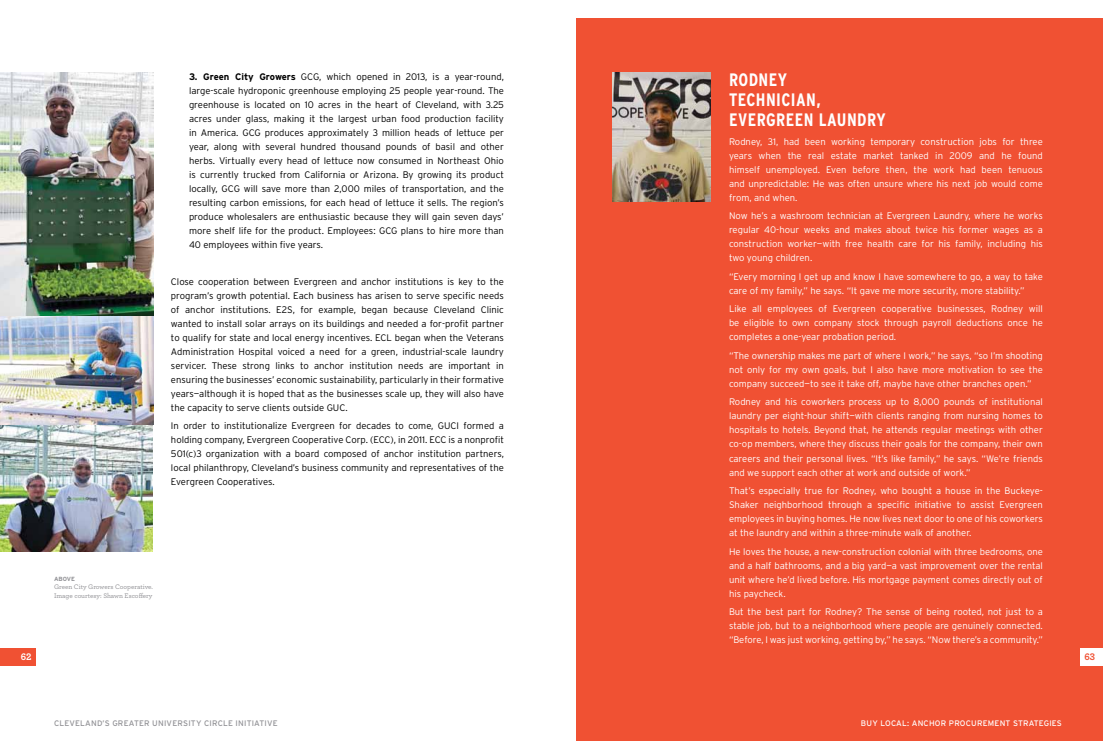
<style>
.page{position:relative;width:1116px;height:756px;background:#fff}
.page>*{position:absolute;margin:0;border:0;box-sizing:border-box;transform-origin:0 0}
.t1{font:700 condensed 18px "Interstate";color:#fff}
.t2{font:700 10px "Archer Pro";color:#fff}
.t3{font:700 10px "Archer Pro";color:#f05133}
.t4{font:300 9.5px/14px "Interstate";color:#fff;text-align:justify}
.t5{font:300 9.5px/14px "Interstate";color:#000;text-align:justify}
.t6{font:8px "Interstate";letter-spacing:.025em;color:#919195}
.t7{font:8px "Interstate";letter-spacing:.025em;color:#fff}
.t8{font:500 7px/8.5px "Archer Pro";color:#919195}
.t9{font:700 6px "Interstate";letter-spacing:-.005em;color:#919195}
.s1{font-weight:700}
</style>
<div class="page">
<div style="left:576px;top:18px;width:526px;height:723px;background:#f05133"></div>
<div style="left:0;top:648px;width:36px;height:18px;background:#f05133"></div>
<div style="left:1080px;top:648px;width:36px;height:18px;background:#fff"></div>
<img style="left:612px;top:73px;width:98px;height:128px">
<img style="left:0;top:72px;width:154px;height:479px">
<p class="t5" style="left:189px;top:69px;width:317px"><span class="s1">3. Green City Growers</span> GCG, which opened in 2013, is a year-round, large-scale hydroponic greenhouse employing 25 people year-round. The greenhouse is located on 10 acres in the heart of Cleveland, with 3.25 acres under glass, making it the largest urban food production facility in America. GCG produces approximately 3 million heads of lettuce per year, along with several hundred thousand pounds of basil and other herbs. Virtually every head of lettuce now consumed in Northeast Ohio is currently trucked from California or Arizona. By growing its product locally, GCG will save more than 2,000 miles of transportation, and the resulting carbon emissions, for each head of lettuce it sells. The region’s produce wholesalers are enthusiastic because they will gain seven days’ more shelf life for the product. Employees: GCG plans to hire more than 40 employees within five years.</p>
<p class="t5" style="left:171px;top:274px;width:335px">Close cooperation between Evergreen and anchor institutions is key to the program’s growth potential. Each business has arisen to serve specific needs of anchor institutions. E2S, for example, began because Cleveland Clinic wanted to install solar arrays on its buildings and needed a for-profit partner to qualify for state and local energy incentives. ECL began when the Veterans Administration Hospital voiced a need for a green, industrial-scale laundry servicer. These strong links to anchor institution needs are important in ensuring the businesses’ economic sustainability, particularly in their formative years—although it is hoped that as the businesses scale up, they will also have the capacity to serve clients outside GUC.</p>
<p class="t5" style="left:171px;top:419px;width:335px">In order to institutionalize Evergreen for decades to come, GUCI formed a holding company, Evergreen Cooperative Corp. (ECC), in 2011. ECC is a nonprofit 501(c)3 organization with a board composed of anchor institution partners, local philanthropy, Cleveland’s business community and representatives of the Evergreen Cooperatives.</p>
<p class="t9" style="left:54px;top:575px;width:22px">ABOVE</p>
<p class="t8" style="left:54px;top:582px;width:101px">Green City Growers Cooperative.<br>Image courtesy: Shawn Escoffery</p>
<h1 class="t1" style="left:729px;top:70px;width:20px">RODNE</h1>
<h1 class="t1" style="left:778px;top:70px;width:11px">Y</h1>
<h1 class="t1" style="left:729px;top:90px;width:10px">TECHNICIAN</h1>
<h1 class="t1" style="left:816px;top:90px;width:6px">,</h1>
<h1 class="t1" style="left:729px;top:110px;width:20px">EVERGREEN</h1>
<h1 class="t1" style="left:819px;top:110px;width:20px">LAUNDR</h1>
<h1 class="t1" style="left:876px;top:110px;width:11px">Y</h1>
<p class="t4" style="left:729px;top:135px;width:315px">Rodney, 31, had been working temporary construction jobs for three years when the real estate market tanked in 2009 and he found himself unemployed. Even before then, the work had been tenuous and unpredictable: He was often unsure where his next job would come from, and when.</p>
<p class="t4" style="left:729px;top:209px;width:315px">Now he’s a washroom technician at Evergreen Laundry, where he works regular 40-hour weeks and makes about twice his former wages as a construction worker—with free health care for his family, including his two young children.</p>
<p class="t4" style="left:729px;top:270px;width:315px">“Every morning I get up and know I have somewhere to go, a way to take care of my family,” he says. “It gave me more security, more stability.”</p>
<p class="t4" style="left:729px;top:302px;width:315px">Like all employees of Evergreen cooperative businesses, Rodney will be eligible to own company stock through payroll deductions once he completes a one-year probation period.</p>
<p class="t4" style="left:729px;top:349px;width:315px">“The ownership makes me part of where I work,” he says, “so I’m shooting not only for my own goals, but I also have more motivation to see the company succeed—to see it take off, maybe have other branches open.”</p>
<p class="t4" style="left:729px;top:395px;width:315px">Rodney and his coworkers process up to 8,000 pounds of institutional laundry per eight-hour shift—with clients ranging from nursing homes to hospitals to hotels. Beyond that, he attends regular meetings with other co-op members, where they discuss their goals for the company, their own careers and their personal lives. “It’s like family,” he says. “We’re friends and we support each other at work and outside of work.”</p>
<p class="t4" style="left:729px;top:484px;width:315px">That’s especially true for Rodney, who bought a house in the Buckeye-Shaker neighborhood through a specific initiative to assist Evergreen employees in buying homes. He now lives next door to one of his coworkers at the laundry and within a three-minute walk of another.</p>
<p class="t4" style="left:729px;top:544px;width:315px">He loves the house, a new-construction colonial with three bedrooms, one and a half bathrooms, and a big yard—a vast improvement over the rental unit where he’d lived before. H is mortgage payment comes directly out of his paycheck.</p>
<p class="t4" style="left:729px;top:605px;width:315px">But the best part for Rodney? The sense of being rooted, not just to a stable job, but to a neighborhood where people are genuinely connected. “Before, I was just working, getting by,” he says. “Now there’s a community.”</p>
<p class="t2" style="left:21px;top:649px;width:12px">62</p>
<p class="t3" style="left:1084px;top:649px;width:12px">63</p>
<p class="t6" style="left:54px;top:719px;width:225px">CLEVELAND’S GREATER UNIVERSITY CIRCLE INITIATIVE</p>
<p class="t7" style="left:861px;top:719px;width:203px">BUY LOCAL: ANCHOR PROCUREMENT STRATEGIES</p>
</div>
